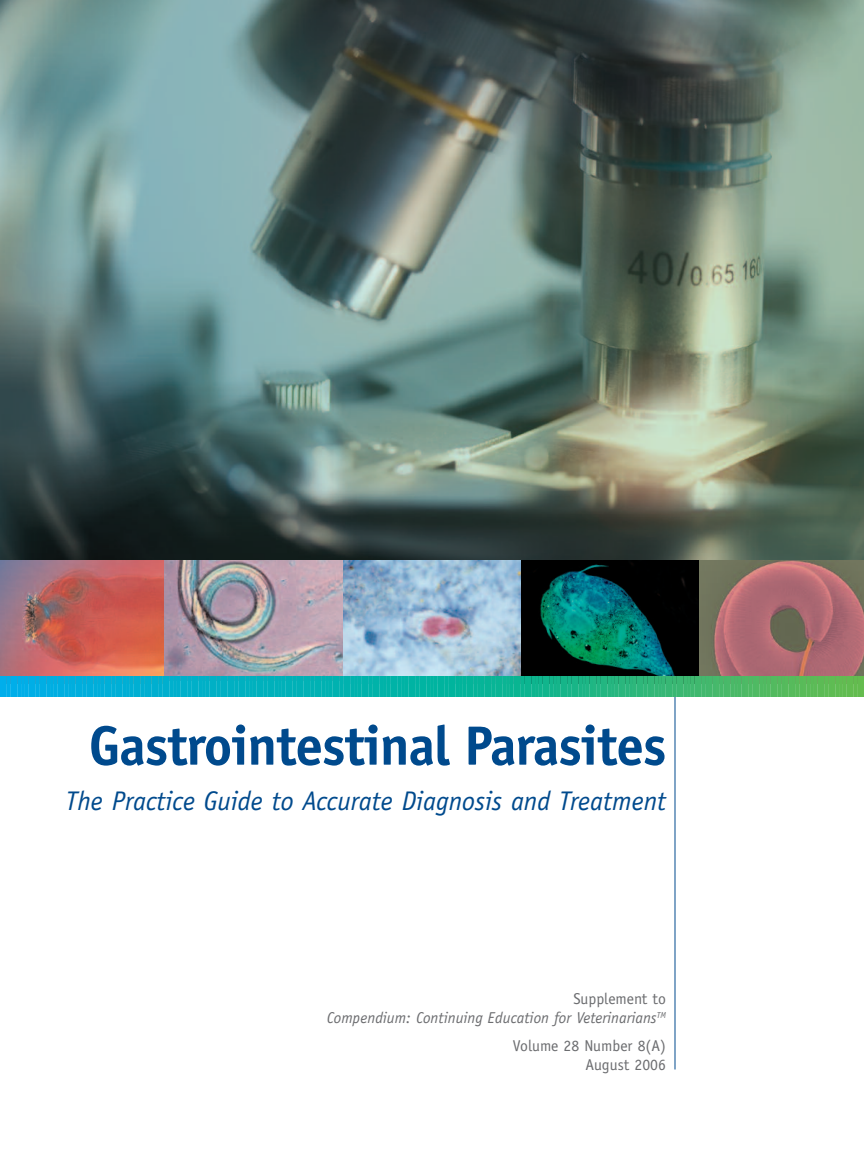
<style>
.page{position:relative;width:864px;height:1161px;background:#fff}
.page>*{position:absolute;margin:0;border:0;box-sizing:border-box;transform-origin:0 0}
.t1{font:700 55.5px "Officina Sans";letter-spacing:-.02em;color:#004a8d}
.t2{font:italic 27px "Officina Sans";color:#004a8d}
.t3{font:italic 15.75px/19.4px "Officina Sans";color:#6c6d70;text-align:right}
.t4{font:15.75px/18.9px "Officina Sans";color:#6c6d70;text-align:right}
.s1{font-style:normal}
</style>
<div class="page">
<hr style="left:675px;top:696px;width:1px;height:373px;background:#004a8d">
<img style="left:0;top:0;width:864px;height:561px">
<img style="left:0;top:561px;width:165px;height:116px">
<img style="left:165px;top:561px;width:178px;height:116px">
<img style="left:343px;top:561px;width:178px;height:116px">
<svg style="left:521px;top:561px;width:179px;height:116px;background:#013833"></svg>
<svg style="left:700px;top:561px;width:164px;height:116px;background:#9e6d6c"></svg>
<svg style="left:0;top:677px;width:864px;height:20px;background:#1bb49f"></svg>
<h1 class="t1" style="left:89px;top:725px;width:579px">Gastrointestinal Parasites</h1>
<h2 class="t2" style="left:66px;top:790px;width:602px">The Practice Guide to Accurate Diagnosis and Treatment</h2>
<p class="t3" style="left:327px;top:990px;width:341px"><span class="s1">Supplement to<br></span>Compendium: Continuing Education for Veterinarians<sup>TM</sup></p>
<p class="t4" style="left:513px;top:1038px;width:155px">Volume 28 Number 8(A)<br>August 2006</p>
</div>
